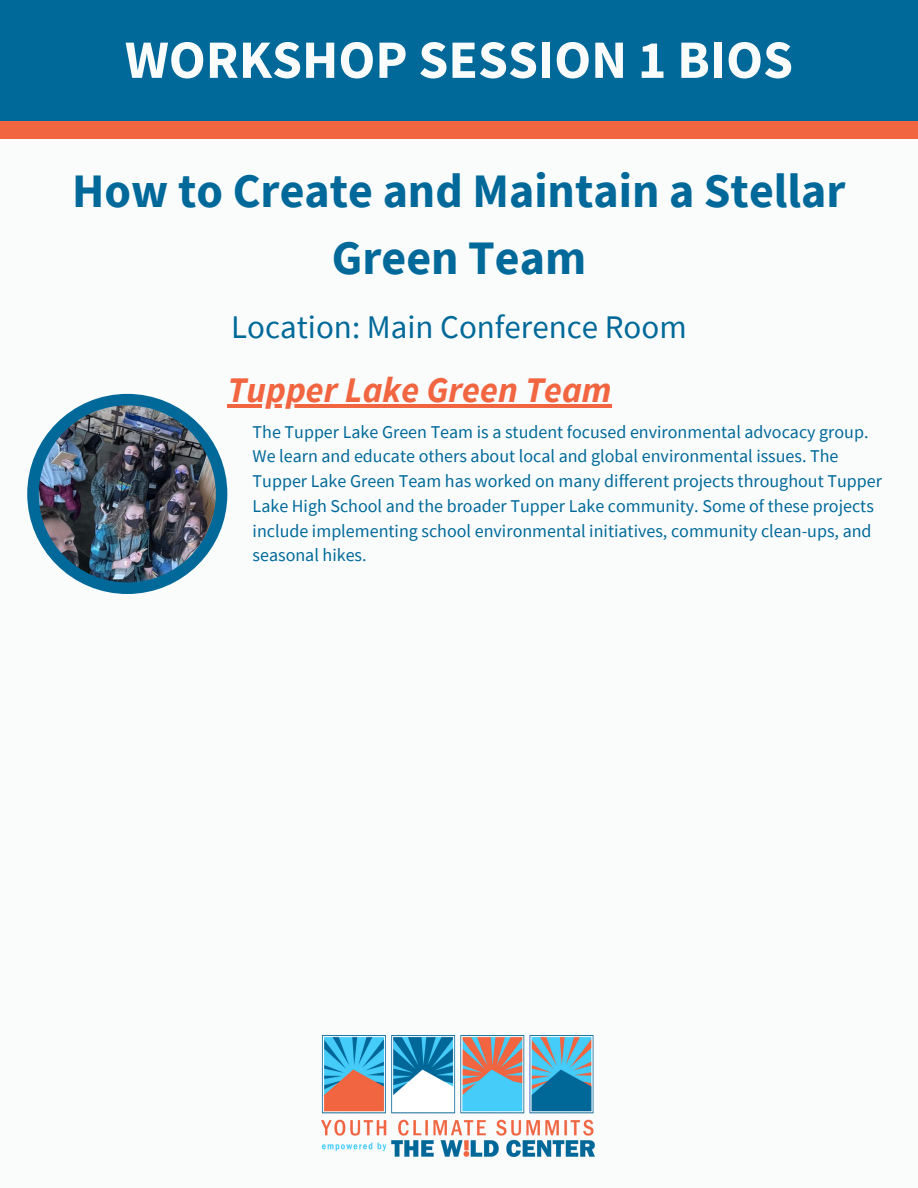
<style>
.page{position:relative;width:918px;height:1188px;background:#fafcfc}
.page>*{position:absolute;margin:0;border:0;box-sizing:border-box;transform-origin:0 0}
.t1{font:700 54px "Source Sans Pro";color:#fafcfc}
.t2{font:700 48px/66.3px "Source Sans Pro";color:#006999;text-align:center}
.t3{font:italic 700 36px "Source Sans Pro";color:#f16541}
.t4{font:33px "Source Sans Pro";color:#006999}
.t5{font:18px/24.8px "Source Sans Pro";color:#006999}
</style>
<div class="page">
<img style="left:322px;top:1035px;width:273px;height:122px">
<div style="left:0;top:29px;width:918px;height:110px;background:#f16541"></div>
<div style="left:0;top:0;width:918px;height:121px;background:#006999"></div>
<div style="left:27px;top:394px;width:200px;height:200px;background:#006999;border-radius:50%"></div>
<img style="left:39px;top:405px;width:177px;height:177px;border-radius:50%">
<hr style="left:227px;top:405px;width:385px;height:3px;background:#f16541">
<p class="t1" style="left:125px;top:25px;width:670px">WORKSHOP SESSION 1 BIOS</p>
<p class="t2" style="left:72px;top:157px;width:775px">How to Create and Maintain a Stellar<br>Green Team</p>
<p class="t4" style="left:231px;top:306px;width:457px">Location: Main Conference Room</p>
<p class="t3" style="left:227px;top:367px;width:386px">Tupper Lake Green Team</p>
<p class="t5" style="left:253px;top:419px;width:631px">The Tupper Lake Green Team is a student focused environmental advocacy group.<br>We learn and educate others about local and global environmental issues. The Tupper Lake Green Team has worked on many different projects throughout Tupper Lake High School and the broader Tupper Lake community. Some of these projects include implementing school environmental initiatives, community clean-ups, and seasonal hikes.</p>
</div>
